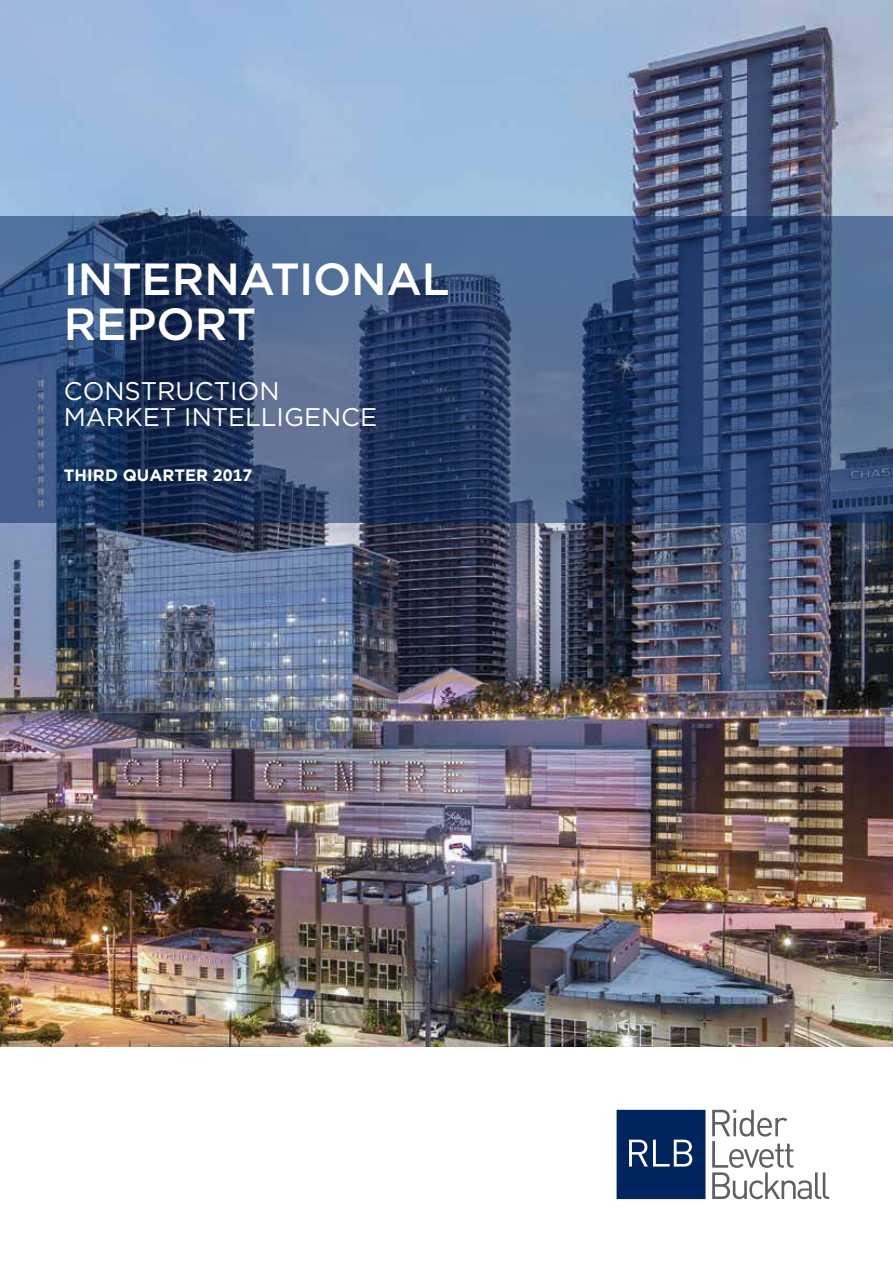
<style>
.page{position:relative;width:893px;height:1263px;background:#fff}
.page>*{position:absolute;margin:0;border:0;box-sizing:border-box;transform-origin:0 0}
.t1{font:500 45px/45px "Gotham";color:#fff}
.t2{font:25.5px/25.5px "Gotham";color:#fff}
.t3{font:700 16.5px "Gotham";color:#fff}
</style>
<div class="page">
<svg style="left:712px;top:1110px;width:117px;height:89px"></svg>
<svg style="left:617px;top:1110px;width:88px;height:89px;background:#123368"></svg>
<img style="left:0;top:0;width:893px;height:1046px">
<svg style="left:0;top:217px;width:893px;height:306px;background:#344c75"></svg>
<h1 class="t1" style="left:64px;top:259px;width:387px">INTERNATIONAL<br>REPORT</h1>
<p class="t2" style="left:64px;top:380px;width:315px">CONSTRUCTION<br>MARKET INTELLIGENCE</p>
<p class="t3" style="left:64px;top:467px;width:190px">THIRD QUARTER 2017</p>
</div>
